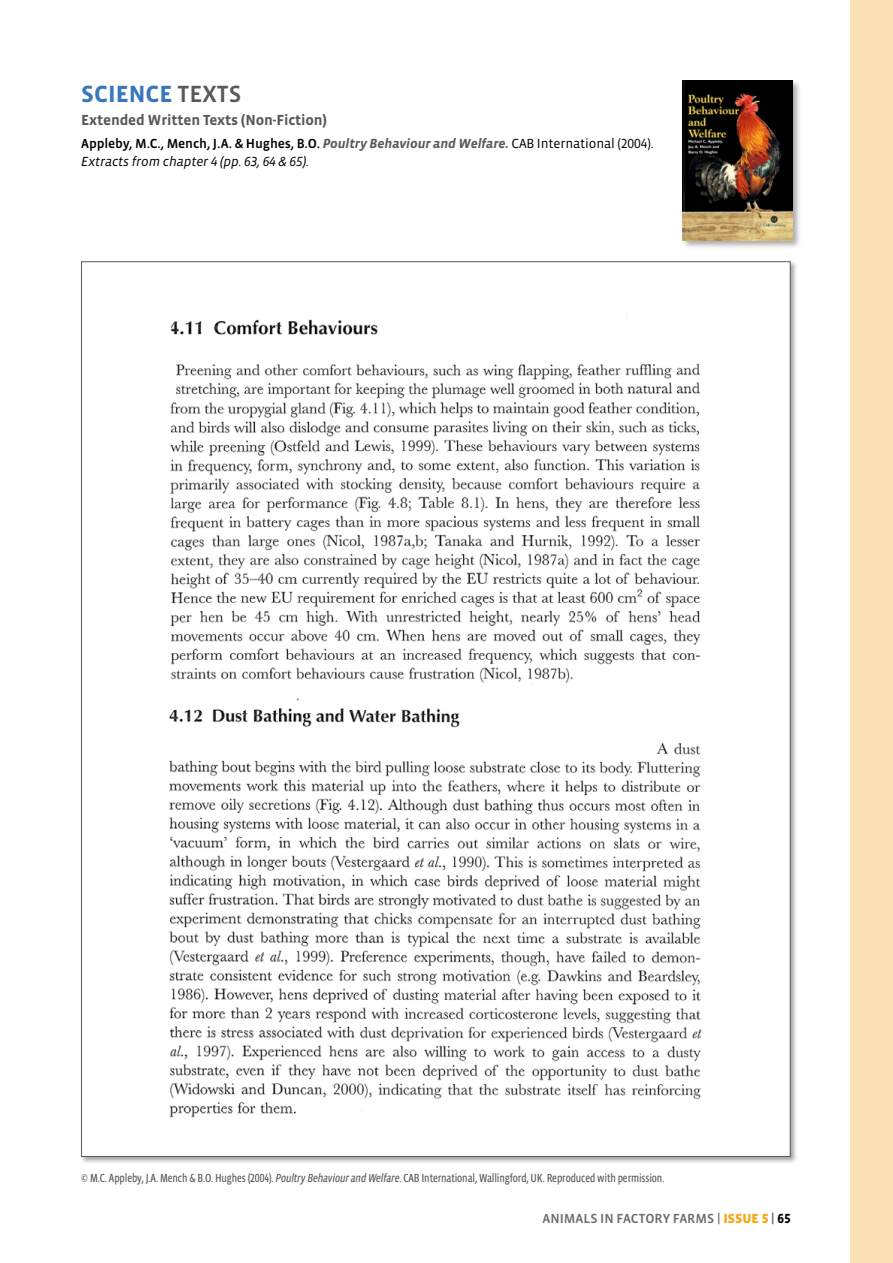
<style>
.page{position:relative;width:893px;height:1263px;background:#fff}
.page>*{position:absolute;margin:0;border:0;box-sizing:border-box;transform-origin:0 0}
.t1{font:700 24px "Vista Sans OT";color:#3777bc}
.t2{font:700 15px "Vista Sans OT";letter-spacing:-.01em;color:#58595b}
.t3{font:500 13.5px/18px "Vista Sans OT";letter-spacing:-.01em;color:#000}
.t4{font:500 13.5px "Vista Sans OT";color:#6d6e71}
.t5{font:12px "Vista Sans Nar OT";letter-spacing:-.01em;color:#58595b}
.s1{font-weight:500;color:#58595b}
.s2{font-weight:700;font-style:italic;color:#58595b}
.s3{font-weight:400}
.s4{font-weight:400;font-style:italic}
.s5{font-style:italic}
.s6{font-weight:900;color:#faa61a}
.s7{color:#58595b}
.s8{font-weight:700;color:#000}
</style>
<div class="page">
<div style="left:850px;top:0;width:43px;height:1263px;background:#ffe1b7"></div>
<div style="left:680px;top:79px;width:121px;height:170px;background:#000;opacity:.35"></div>
<img style="left:683px;top:81px;width:109px;height:159px">
<img style="left:169px;top:319px;width:533px;height:799px">
<h1 class="t1" style="left:81px;top:82px;width:162px">SCIENCE <span class="s1">TEXTS</span></h1>
<p class="t2" style="left:81px;top:112px;width:247px">Extended Written Texts (Non-Fiction)</p>
<p class="t3" style="left:81px;top:135px;width:574px">Appleby, M.C., Mench, J.A. &amp; Hughes, B.O. <span class="s2">Poultry Behaviour and Welfare.</span> <span class="s3">CAB International (2004).<br></span><span class="s4">Extracts from chapter 4 (pp. 63, 64 &amp; 65).</span></p>
<p class="t5" style="left:81px;top:1172px;width:585px">© M.C. Appleby, J.A. Mench &amp; B.O. Hughes (2004). <span class="s5">Poultry Behaviour and Welfare</span>. CAB International, Wallingford, UK. Reproduced with permission.</p>
<p class="t4" style="left:542px;top:1211px;width:250px">ANIMALS IN FACTORY FARMS | <span class="s6">ISSUE 5</span> <span class="s7">|</span> <span class="s8">65</span></p>
</div>
